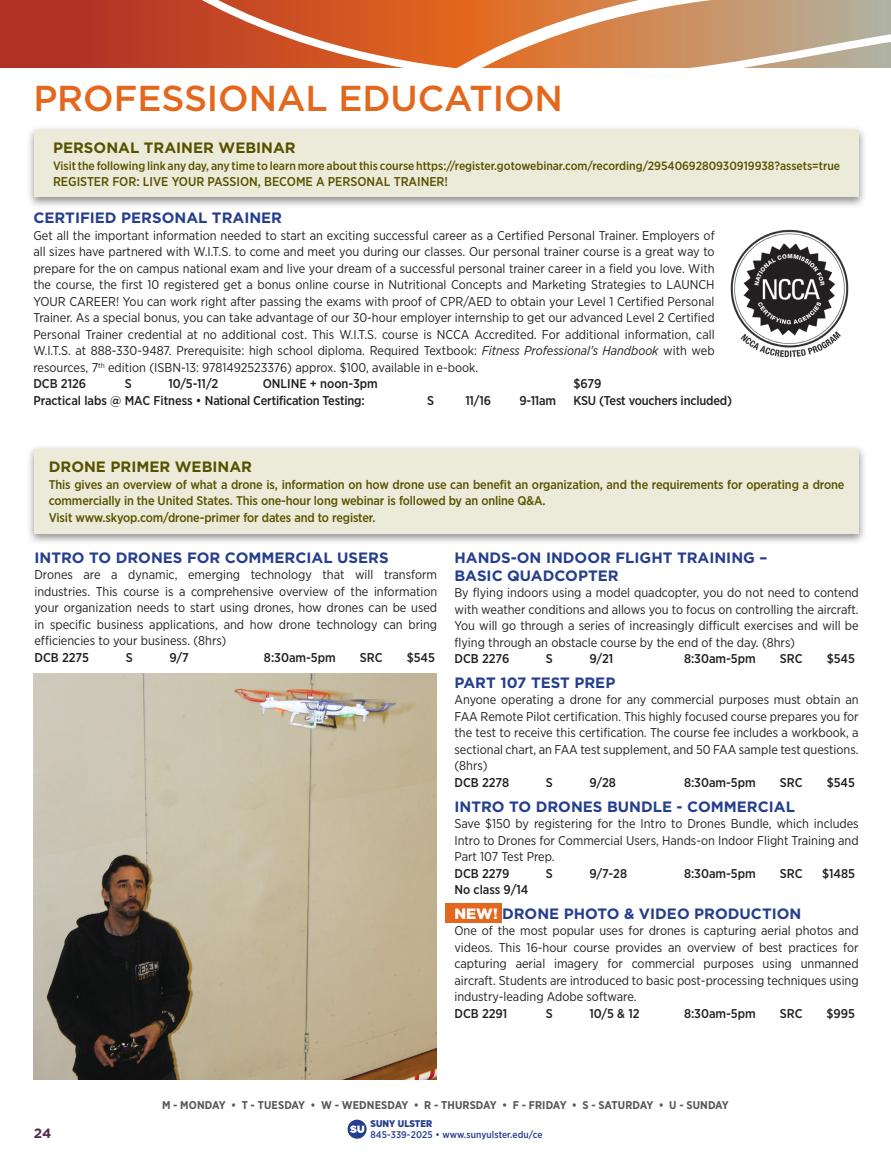
<style>
.page{position:relative;width:891px;height:1161px;background:#fff}
.page>*{position:absolute;margin:0;border:0;box-sizing:border-box;transform-origin:0 0}
.t1{font:500 36px "Gotham";color:#e3671d}
.t2{font:700 15px "Gotham";color:#253f8e}
.t3{font:700 15px "Gotham";color:#575200}
.t4{font:700 13.5px "Gotham";color:#562c50}
.t5{font:12.75px/16.5px "Gotham Narrow";color:#231f20;text-align:justify}
.t6{font:500 12.75px "Gotham Narrow";color:#231f20}
.t7{font:500 12.75px "Gotham Narrow";color:#575200}
.t8{font:500 12.6px/16.5px "Gotham Narrow";letter-spacing:-.01em;color:#575200}
.t9{font:500 12px "Gotham Narrow";color:#575200}
.t10{font:700 11.25px "Gotham Narrow";letter-spacing:.01em;color:#57585a}
.t11{font:500 9.75px "Gotham Narrow";letter-spacing:.01em;color:#253f8e}
.t12{font:900 9.75px "Gotham Narrow";letter-spacing:.01em;color:#253f8e}
.s1{font-style:italic}
.s2{font-weight:900;color:#fff}
</style>
<div class="page">
<svg style="left:348px;top:1120px;width:19px;height:19px"></svg>
<svg style="left:350px;top:1126px;width:14px;height:7px"></svg>
<div style="left:0;top:0;width:891px;height:67px;background:#b23326"></div>
<svg style="left:142px;top:0;width:265px;height:68px"></svg>
<svg style="left:407px;top:0;width:484px;height:68px;background:#d3976c"></svg>
<div style="left:445px;top:903px;width:57px;height:20px;background:#e3671d"></div>
<div style="left:26px;top:125px;width:841px;height:84px;background:#231f20;opacity:.52"></div>
<div style="left:34px;top:130px;width:825px;height:67px;background:#ecebd9"></div>
<div style="left:26px;top:444px;width:841px;height:101px;background:#231f20;opacity:.52"></div>
<div style="left:34px;top:449px;width:825px;height:85px;background:#ecebd9"></div>
<img style="left:33px;top:674px;width:403px;height:406px">
<img style="left:730px;top:229px;width:119px;height:129px">
<p class="t1" style="left:33px;top:74px;width:531px">PROFESSIONAL EDUCATION</p>
<p class="t3" style="left:53px;top:138px;width:244px">PERSONAL TRAINER WEBINAR</p>
<p class="t9" style="left:53px;top:158px;width:789px">Visit the following link any day, any time to learn more about this course https://register.gotowebinar.com/recording/2954069280930919938?assets=true</p>
<p class="t7" style="left:53px;top:174px;width:396px">REGISTER FOR: LIVE YOUR PASSION, BECOME A PERSONAL TRAINER!</p>
<p class="t2" style="left:33px;top:208px;width:250px">CERTIFIED PERSONAL TRAINER</p>
<p class="t5" style="left:33px;top:227px;width:683px">Get all the important information needed to start an exciting successful career as a Certified Personal Trainer. Employers of all sizes have partnered with W.I.T.S. to come and meet you during our classes. Our personal trainer course is a great way to prepare for the on campus national exam and live your dream of a successful personal trainer career in a field you love. With the course, the first 10 registered get a bonus online course in Nutritional Concepts and Marketing Strategies to LAUNCH YOUR CAREER! You can work right after passing the exams with proof of CPR/AED to obtain your Level 1 Certified Personal Trainer. As a special bonus, you can take advantage of our 30-hour employer internship to get our advanced Level 2 Certified Personal Trainer credential at no additional cost. This W.I.T.S. course is NCCA Accredited. For additional information, call W.I.T.S. at 888-330-9487. Prerequisite: high school diploma. Required Textbook: <span class="s1">Fitness Professional’s Handbook</span> with web resources, 7<sup>th</sup> edition (ISBN-13: 9781492523376) approx. $100, available in e-book.</p>
<p class="t6" style="left:33px;top:376px;width:54px">DCB 2126</p>
<p class="t6" style="left:125px;top:376px;width:8px">S</p>
<p class="t6" style="left:168px;top:376px;width:52px">10/5-11/2</p>
<p class="t6" style="left:263px;top:376px;width:117px">ONLINE + noon-3pm</p>
<p class="t6" style="left:573px;top:376px;width:29px">$679</p>
<p class="t6" style="left:33px;top:392px;width:333px">Practical labs @ MAC Fitness • National Certification Testing:</p>
<p class="t6" style="left:427px;top:392px;width:8px">S</p>
<p class="t6" style="left:465px;top:392px;width:27px">11/16</p>
<p class="t6" style="left:519px;top:392px;width:38px">9-11am</p>
<p class="t6" style="left:573px;top:392px;width:160px">KSU (Test vouchers included)</p>
<p class="t3" style="left:49px;top:457px;width:205px">DRONE PRIMER WEBINAR</p>
<p class="t8" style="left:49px;top:476px;width:797px">This gives an overview of what a drone is, information on how drone use can benefit an organization, and the requirements for operating a drone commercially in the United States. This one-hour long webinar is followed by an online Q&amp;A.</p>
<p class="t8" style="left:49px;top:509px;width:328px">Visit www.skyop.com/drone-primer for dates and to register.</p>
<p class="t2" style="left:34px;top:547px;width:356px">INTRO TO DRONES FOR COMMERCIAL USERS</p>
<p class="t5" style="left:34px;top:566px;width:404px">Drones are a dynamic, emerging technology that will transform industries. This course is a comprehensive overview of the information your organization needs to start using drones, how drones can be used in specific business applications, and how drone technology can bring efficiencies to your business. (8hrs)</p>
<p class="t6" style="left:34px;top:649px;width:56px">DCB 2275</p>
<p class="t6" style="left:126px;top:649px;width:8px">S</p>
<p class="t6" style="left:169px;top:649px;width:21px">9/7</p>
<p class="t6" style="left:264px;top:649px;width:73px">8:30am-5pm</p>
<p class="t6" style="left:360px;top:649px;width:24px">SRC</p>
<p class="t6" style="left:407px;top:649px;width:30px">$545</p>
<p class="t2" style="left:454px;top:547px;width:314px">HANDS-ON INDOOR FLIGHT TRAINING –</p>
<p class="t2" style="left:454px;top:565px;width:166px">BASIC QUADCOPTER</p>
<p class="t5" style="left:454px;top:584px;width:406px">By flying indoors using a model quadcopter, you do not need to contend with weather conditions and allows you to focus on controlling the aircraft.<br>You will go through a series of increasingly difficult exercises and will be flying through an obstacle course by the end of the day. (8hrs)</p>
<p class="t6" style="left:454px;top:651px;width:56px">DCB 2276</p>
<p class="t6" style="left:546px;top:651px;width:8px">S</p>
<p class="t6" style="left:589px;top:651px;width:25px">9/21</p>
<p class="t6" style="left:684px;top:651px;width:73px">8:30am-5pm</p>
<p class="t6" style="left:780px;top:651px;width:24px">SRC</p>
<p class="t6" style="left:827px;top:651px;width:30px">$545</p>
<p class="t2" style="left:454px;top:673px;width:162px">PART 107 TEST PREP</p>
<p class="t5" style="left:454px;top:691px;width:406px">Anyone operating a drone for any commercial purposes must obtain an FAA Remote Pilot certification. This highly focused course prepares you for the test to receive this certification. The course fee includes a workbook, a sectional chart, an FAA test supplement, and 50 FAA sample test questions. (8hrs)</p>
<p class="t6" style="left:454px;top:774px;width:56px">DCB 2278</p>
<p class="t6" style="left:546px;top:774px;width:8px">S</p>
<p class="t6" style="left:589px;top:774px;width:28px">9/28</p>
<p class="t6" style="left:684px;top:774px;width:73px">8:30am-5pm</p>
<p class="t6" style="left:780px;top:774px;width:24px">SRC</p>
<p class="t6" style="left:827px;top:774px;width:30px">$545</p>
<p class="t2" style="left:454px;top:796px;width:342px">INTRO TO DRONES BUNDLE - COMMERCIAL</p>
<p class="t5" style="left:454px;top:815px;width:406px">Save $150 by registering for the Intro to Drones Bundle, which includes Intro to Drones for Commercial Users, Hands-on Indoor Flight Training and Part 107 Test Prep.</p>
<p class="t6" style="left:454px;top:865px;width:56px">DCB 2279</p>
<p class="t6" style="left:546px;top:865px;width:8px">S</p>
<p class="t6" style="left:589px;top:865px;width:39px">9/7-28</p>
<p class="t6" style="left:684px;top:865px;width:73px">8:30am-5pm</p>
<p class="t6" style="left:780px;top:865px;width:24px">SRC</p>
<p class="t6" style="left:822px;top:865px;width:34px">$1485</p>
<p class="t6" style="left:454px;top:882px;width:76px">No class 9/14</p>
<p class="t2" style="left:454px;top:904px;width:348px"><span class="s2">NEW!</span> DRONE PHOTO &amp; VIDEO PRODUCTION</p>
<p class="t5" style="left:454px;top:922px;width:406px">One of the most popular uses for drones is capturing aerial photos and videos. This 16-hour course provides an overview of best practices for capturing aerial imagery for commercial purposes using unmanned aircraft. Students are introduced to basic post-processing techniques using industry-leading Adobe software.</p>
<p class="t6" style="left:454px;top:1005px;width:54px">DCB 2291</p>
<p class="t6" style="left:546px;top:1005px;width:8px">S</p>
<p class="t6" style="left:589px;top:1005px;width:52px">10/5 &amp; 12</p>
<p class="t6" style="left:684px;top:1005px;width:73px">8:30am-5pm</p>
<p class="t6" style="left:780px;top:1005px;width:24px">SRC</p>
<p class="t6" style="left:827px;top:1005px;width:30px">$995</p>
<p class="t4" style="left:34px;top:1124px;width:19px">24</p>
<p class="t10" style="left:162px;top:1098px;width:568px">M - MONDAY • T - TUESDAY • W - WEDNESDAY • R - THURSDAY • F - FRIDAY • S - SATURDAY • U - SUNDAY</p>
<p class="t12" style="left:370px;top:1118px;width:63px">SUNY ULSTER</p>
<p class="t11" style="left:370px;top:1129px;width:173px">845-339-2025 • www.sunyulster.edu/ce</p>
</div>
